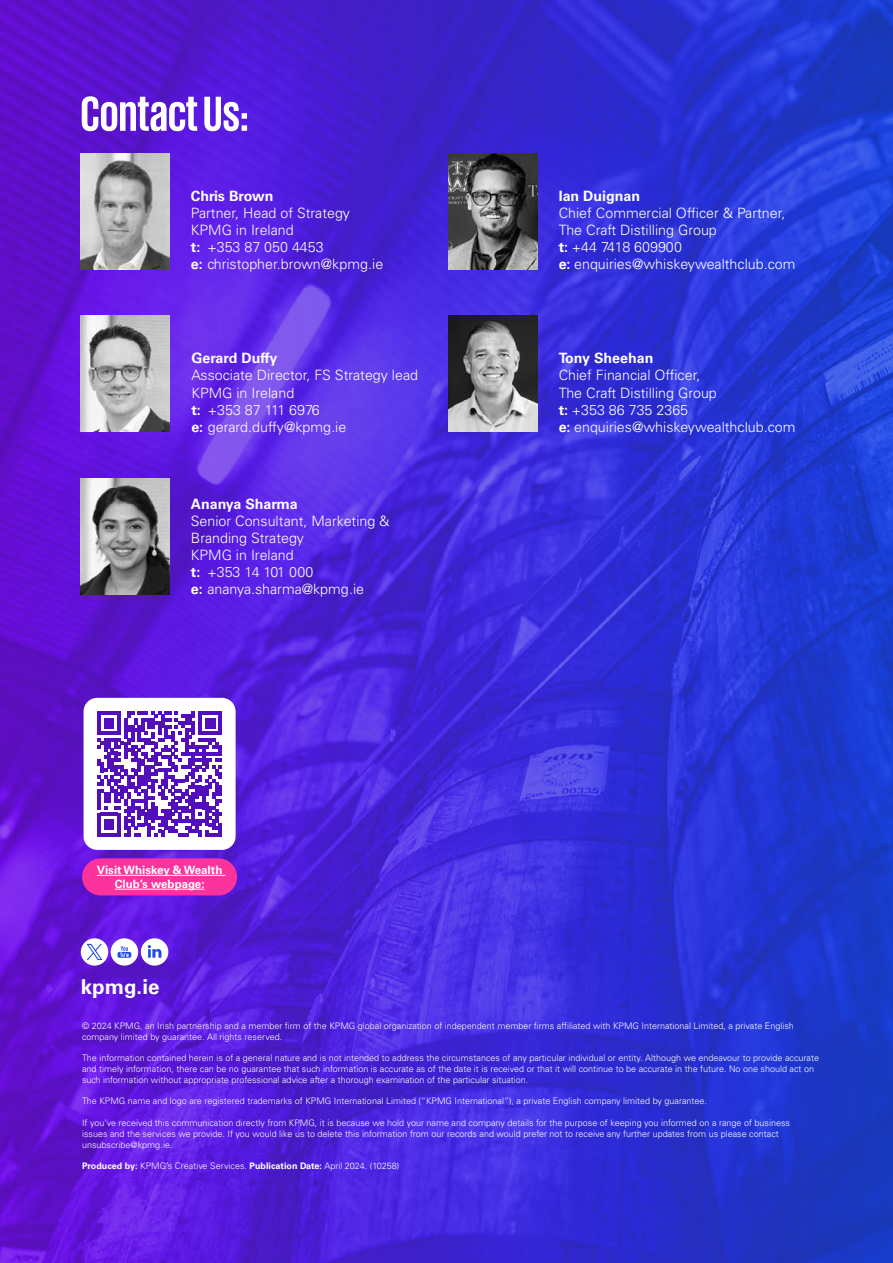
<style>
.page{position:relative;width:893px;height:1263px;background:#fff}
.page>*{position:absolute;margin:0;border:0;box-sizing:border-box;transform-origin:0 0}
.t1{font:700 50.25px "KPMG";color:#fff}
.t2{font:700 20.55px "Univers LT Std";color:#fff}
.t3{font:300 14.25px/17.1px "Univers LT Std";color:#fff}
.t4{font:700 14.25px "Univers LT Std";color:#fff}
.t5{font:700 11.55px/13.8px "Univers LT Std";color:#fff;text-align:center}
.t6{font:300 9px/10.8px "Univers LT Std";color:#fff}
.s1{font-weight:700}
</style>
<div class="page">
<img style="left:0;top:0;width:893px;height:1263px">
<div style="left:141px;top:938px;width:27px;height:28px;background:#fff;border-radius:50%"></div>
<svg style="left:148px;top:945px;width:13px;height:13px"></svg>
<div style="left:111px;top:938px;width:27px;height:28px;background:#fff;border-radius:50%"></div>
<svg style="left:118px;top:946px;width:13px;height:12px"></svg>
<div style="left:81px;top:938px;width:27px;height:28px;background:#fff;border-radius:50%"></div>
<svg style="left:87px;top:944px;width:15px;height:16px"></svg>
<img style="left:80px;top:153px;width:90px;height:116px">
<img style="left:80px;top:478px;width:90px;height:116px">
<img style="left:448px;top:316px;width:89px;height:116px">
<img style="left:448px;top:153px;width:89px;height:116px">
<img style="left:80px;top:316px;width:90px;height:116px">
<div style="left:84px;top:698px;width:152px;height:152px;background:#fff;border-radius:14px"></div>
<svg style="left:97px;top:711px;width:125px;height:125px"></svg>
<div style="left:82px;top:858px;width:155px;height:37px;background:#fc339c;border-radius:19px"></div>
<hr style="left:97px;top:875px;width:129px;height:1px;background:#fff">
<hr style="left:115px;top:889px;width:89px;height:1px;background:#fff">
<h1 class="t1" style="left:80px;top:89px;width:170px">Contact Us:</h1>
<h3 class="t4" style="left:191px;top:187px;width:84px">Chris Brown</h3>
<h3 class="t3" style="left:191px;top:204px;width:194px">Partner, Head of Strategy<br>KPMG in Ireland<br><span class="s1">t:</span> +353 87 050 4453<br><span class="s1">e:</span> christopher.brown@kpmg.ie</h3>
<h3 class="t4" style="left:191px;top:350px;width:88px">Gerard Duffy</h3>
<h3 class="t3" style="left:191px;top:367px;width:228px">Associate Director, FS Strategy lead<br>KPMG in Ireland<br><span class="s1">t:</span> +353 87 111 6976<br><span class="s1">e:</span> gerard.duffy@kpmg.ie</h3>
<h3 class="t4" style="left:191px;top:495px;width:109px">Ananya Sharma</h3>
<h3 class="t3" style="left:191px;top:512px;width:200px">Senior Consultant, Marketing &amp;<br>Branding Strategy<br>KPMG in Ireland<br><span class="s1">t:</span> +353 14 101 000<br><span class="s1">e:</span> ananya.sharma@kpmg.ie</h3>
<p class="t5" style="left:97px;top:863px;width:127px">Visit Whiskey &amp; Wealth<br>Club’s webpage:</p>
<h2 class="t2" style="left:81px;top:975px;width:80px">kpmg.ie</h2>
<h3 class="t4" style="left:559px;top:187px;width:83px">Ian Duignan</h3>
<h3 class="t3" style="left:559px;top:204px;width:238px">Chief Commercial Officer &amp; Partner,<br>The Craft Distilling Group<br><span class="s1">t:</span> +44 7418 609900<br><span class="s1">e:</span> enquiries@whiskeywealthclub.com</h3>
<h3 class="t4" style="left:559px;top:350px;width:96px">Tony Sheehan</h3>
<h3 class="t3" style="left:559px;top:367px;width:238px">Chief Financial Officer,<br>The Craft Distilling Group<br><span class="s1">t:</span> +353 86 735 2365<br><span class="s1">e:</span> enquiries@whiskeywealthclub.com</h3>
<p class="t6" style="left:82px;top:1020px;width:713px">© 2024 KPMG, an Irish partnership and a member firm of the KPMG global organization of independent member firms affiliated with KPMG International Limited, a private English company limited by guarantee. All rights reserved.</p>
<p class="t6" style="left:82px;top:1052px;width:738px">The information contained herein is of a general nature and is not intended to address the circumstances of any particular individual or entity. Although we endeavour to provide accurate and timely information, there can be no guarantee that such information is accurate as of the date it is received or that it will continue to be accurate in the future. No one should act on such information without appropriate professional advice after a thorough examination of the particular situation.</p>
<p class="t6" style="left:82px;top:1096px;width:626px">The KPMG name and logo are registered trademarks of KPMG International Limited (“KPMG International”), a private English company limited by guarantee.</p>
<p class="t6" style="left:82px;top:1117px;width:709px">If you’ve received this communication directly from KPMG, it is because we hold your name and company details for the purpose of keeping you informed on a range of business issues and the services we provide. If you would like us to delete this information from our records and would prefer not to receive any further updates from us please contact unsubscribe@kpmg.ie.</p>
<p class="t6" style="left:82px;top:1160px;width:319px"><span class="s1">Produced by:</span> KPMG’s Creative Services. <span class="s1">Publication Date:</span> April 2024. (10258)</p>
</div>
